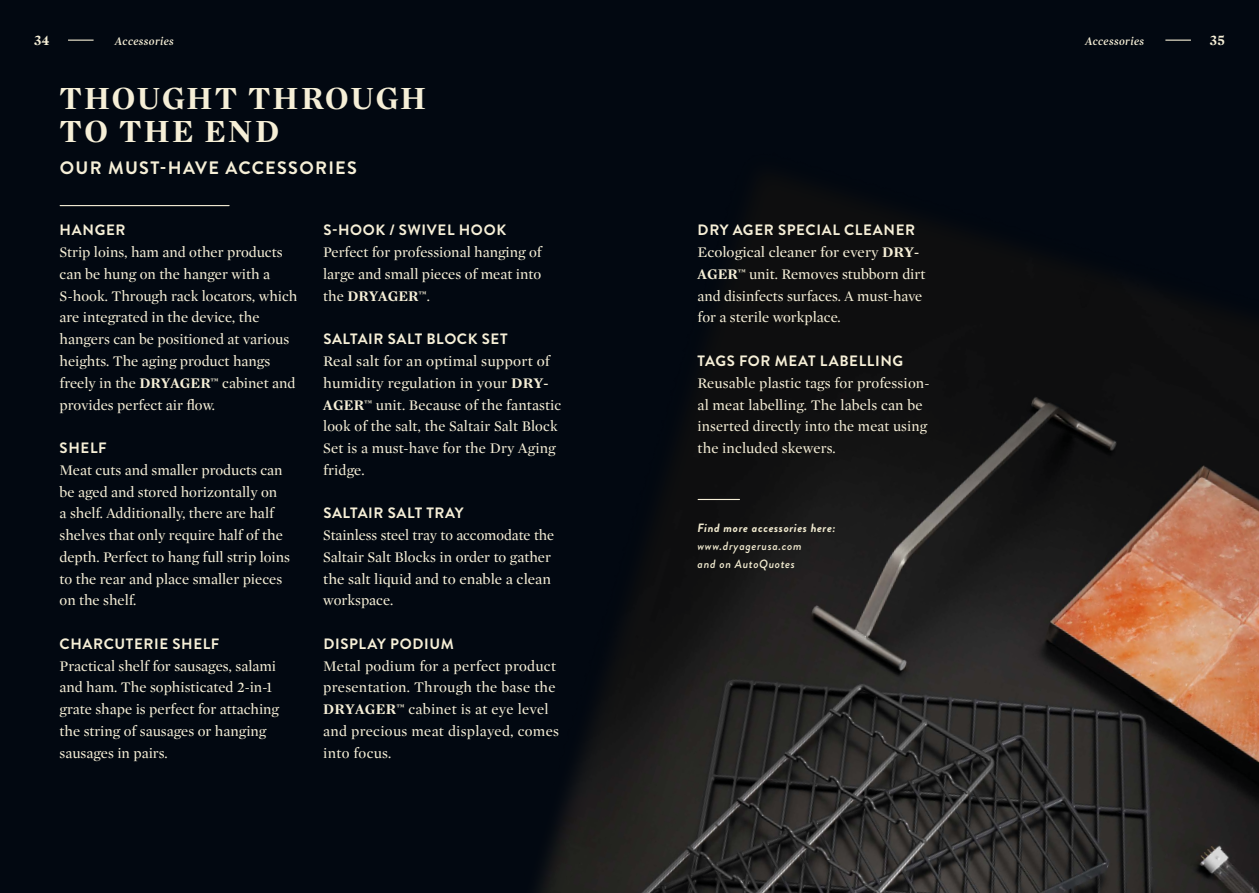
<style>
.page{position:relative;width:1259px;height:893px;background:#020811}
.page>*{position:absolute;margin:0;border:0;box-sizing:border-box;transform-origin:0 0}
.t1{font:700 33px/33px "Mercury Display";letter-spacing:.055em;color:#f6efd7}
.t2{font:700 18px "Brandon Grotesque";letter-spacing:.075em;color:#f6efd7}
.t3{font:15px/21.8px "Mercury Display";color:#f6efd7}
.t4{font:700 15px "Brandon Grotesque";letter-spacing:.04em;color:#f6efd7}
.t5{font:15px/21.8px "Mercury Display";letter-spacing:.02em;color:#f6efd7}
.t6{font:700 15px "Mercury Display";color:#f6efd7}
.t7{font:italic 500 12px/18px "Brandon Grotesque";letter-spacing:.05em;color:#f2ebd0}
.t8{font:italic 700 12px "Brandon Grotesque";letter-spacing:.05em;color:#f2ebd0}
.t9{font:italic 12px "Mercury Display Semi";letter-spacing:.035em;color:#f6efd7}
.s1{font-weight:700}
</style>
<div class="page">
<img style="left:537px;top:185px;width:722px;height:708px">
<svg style="left:1165px;top:40px;width:26px;height:1px"></svg>
<svg style="left:68px;top:40px;width:26px;height:1px"></svg>
<hr style="left:60px;top:205px;width:169px;height:1px;background:#f6efd7">
<hr style="left:698px;top:499px;width:41px;height:1px;background:#f6efd7">
<p class="t6" style="left:34px;top:31px;width:17px">34</p>
<p class="t6" style="left:1210px;top:31px;width:16px">35</p>
<p class="t9" style="left:115px;top:34px;width:61px">Accessories</p>
<p class="t9" style="left:1085px;top:34px;width:61px">Accessories</p>
<h1 class="t1" style="left:60px;top:82px;width:368px">THOUGHT THROUGH<br>TO THE END</h1>
<p class="t2" style="left:60px;top:155px;width:299px">OUR MUST-HAVE ACCESSORIES</p>
<p class="t4" style="left:60px;top:220px;width:67px">HANGER</p>
<p class="t3" style="left:60px;top:242px;width:239px">Strip loins, ham and other products can be hung on the hanger with a S-hook. Through rack locators, which are integrated in the device, the hangers can be positioned at various heights. The aging product hangs freely in the <span class="s1">DRYAGER™</span> cabinet and provides perfect air flow.</p>
<p class="t4" style="left:60px;top:437px;width:48px">SHELF</p>
<p class="t3" style="left:60px;top:459px;width:232px">Meat cuts and smaller products can be aged and stored horizontally on<br>a shelf. Additionally, there are half shelves that only require half of the depth. Perfect to hang full strip loins to the rear and place smaller pieces on the shelf.</p>
<p class="t4" style="left:60px;top:633px;width:161px">CHARCUTERIE SHELF</p>
<p class="t3" style="left:60px;top:655px;width:221px">Practical shelf for sausages, salami and ham. The sophisticated 2-in-1 grate shape is perfect for attaching the string of sausages or hanging sausages in pairs.</p>
<p class="t4" style="left:323px;top:220px;width:184px">S-HOOK / SWIVEL HOOK</p>
<p class="t3" style="left:323px;top:242px;width:220px;text-align:justify">Perfect for professional hanging of large and small pieces of meat into the <span class="s1">DRYAGER™</span>.</p>
<p class="t4" style="left:323px;top:329px;width:186px">SALTAIR SALT BLOCK SET</p>
<p class="t3" style="left:323px;top:350px;width:240px">Real salt for an optimal support of humidity regulation in your <span class="s1">DRY-<br>AGER™</span> unit. Because of the fantastic look of the salt, the Saltair Salt Block<br>Set is a must-have for the Dry Aging fridge.</p>
<p class="t4" style="left:323px;top:503px;width:142px">SALTAIR SALT TRAY</p>
<p class="t3" style="left:323px;top:524px;width:233px">Stainless steel tray to accomodate the<br>Saltair Salt Blocks in order to gather the salt liquid and to enable a clean workspace.</p>
<p class="t4" style="left:323px;top:633px;width:132px">DISPLAY PODIUM</p>
<p class="t5" style="left:323px;top:655px;width:237px">Metal podium for a perfect product presentation. Through the base the<br><span class="s1">DRYAGER™</span> cabinet is at eye level and precious meat displayed, comes into focus.</p>
<p class="t4" style="left:697px;top:220px;width:219px">DRY AGER SPECIAL CLEANER</p>
<p class="t3" style="left:697px;top:242px;width:229px">Ecological cleaner for every <span class="s1">DRY-<br>AGER™</span> unit. Removes stubborn dirt and disinfects surfaces. A must-have for a sterile workplace.</p>
<p class="t4" style="left:697px;top:350px;width:207px">TAGS FOR MEAT LABELLING</p>
<p class="t3" style="left:697px;top:372px;width:233px">Reusable plastic tags for profession&shy;al meat labelling. The labels can be inserted directly into the meat using the included skewers.</p>
<p class="t8" style="left:697px;top:520px;width:140px">Find more accessories here:</p>
<p class="t7" style="left:697px;top:537px;width:106px">www.dryagerusa.com and on AutoQuotes</p>
</div>
